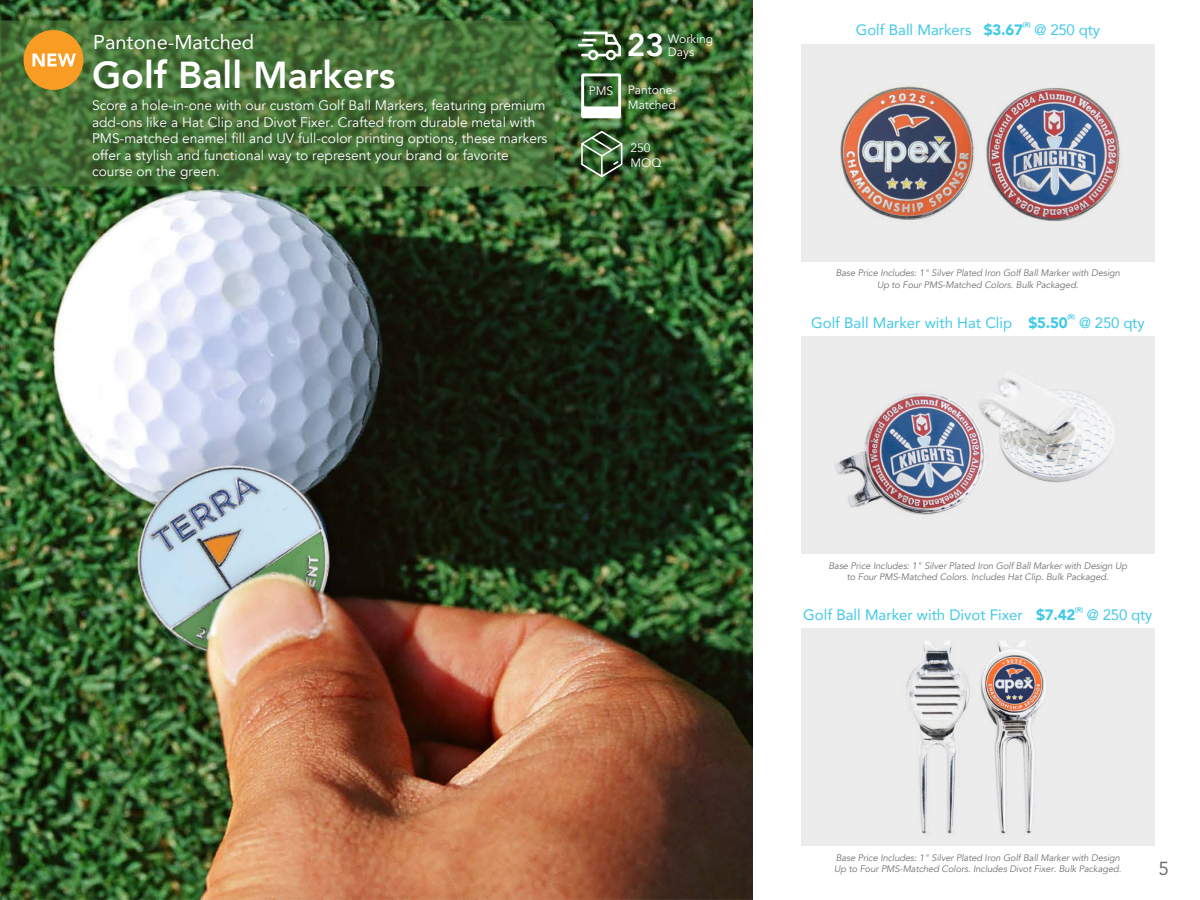
<style>
.page{position:relative;width:1200px;height:900px;background:#fff}
.page>*{position:absolute;margin:0;border:0;box-sizing:border-box;transform-origin:0 0}
.t1{font:800 37.5px "Avenir";color:#fff}
.t2{font:800 31.56px "Avenir";color:#fff}
.t3{font:20px "Avenir";color:#fff}
.t4{font:18.75px "Avenir";color:#717271}
.t5{font:15px "Avenir";color:#41c9e8}
.t6{font:13.75px/16.5px "Avenir";color:#fff}
.t7{font:12.19px/14.6px "Avenir";color:#fff}
.t8{font:italic 9.38px/11.2px "Avenir";letter-spacing:-.01em;color:#717271;text-align:center}
.t9{font:800 6.56px "Avenir";color:#41c9e8}
.s1{font-weight:900}
</style>
<div class="page">
<img style="left:0;top:0;width:752px;height:900px">
<svg style="left:0;top:21px;width:555px;height:165px;background:#487339"></svg>
<div style="left:24px;top:30px;width:59px;height:60px;background:#f89c23;border-radius:50%"></div>
<svg style="left:32px;top:54px;width:44px;height:12px"></svg>
<svg style="left:581px;top:131px;width:41px;height:46px;background:#54754f"></svg>
<svg style="left:581px;top:73px;width:40px;height:45px"></svg>
<svg style="left:578px;top:32px;width:43px;height:28px"></svg>
<img style="left:801px;top:44px;width:353px;height:217px">
<img style="left:801px;top:336px;width:353px;height:218px">
<img style="left:801px;top:629px;width:353px;height:217px">
<img style="left:86px;top:92px;width:475px;height:98px">
<p class="t3" style="left:93px;top:26px;width:162px">Pantone-Matched</p>
<p class="t1" style="left:92px;top:45px;width:305px">Golf Ball Markers</p>
<p class="t6" style="left:92px;top:98px;width:457px">Score a hole-in-one with our custom Golf Ball Markers, featuring premium add-ons like a Hat Clip and Divot Fixer. Crafted from durable metal with PMS-matched enamel fill and UV full-color printing options, these markers offer a stylish and functional way to represent your brand or favorite course on the green.</p>
<p class="t2" style="left:627px;top:20px;width:39px">23</p>
<p class="t7" style="left:668px;top:32px;width:47px;line-height:13px">Working<br>Days</p>
<p class="t7" style="left:589px;top:83px;width:89px;text-align:right">PMS Pantone-<br>Matched</p>
<p class="t7" style="left:630px;top:141px;width:33px">250<br>MOQ</p>
<p class="t5" style="left:856px;top:18px;width:169px">Golf Ball Markers <span class="s1">$3.67</span></p>
<p class="t9" style="left:1023px;top:20px;width:9px">(R)</p>
<p class="t5" style="left:1035px;top:18px;width:67px">@ 250 qty</p>
<p class="t8" style="left:836px;top:268px;width:286px">Base Price Includes: 1" Silver Plated Iron Golf Ball Marker with Design<br>Up to Four PMS-Matched Colors. Bulk Packaged.</p>
<p class="t5" style="left:811px;top:310px;width:258px">Golf Ball Marker with Hat Clip <span class="s1">$5.50</span></p>
<p class="t9" style="left:1067px;top:312px;width:9px">(R)</p>
<p class="t5" style="left:1079px;top:310px;width:67px">@ 250 qty</p>
<p class="t8" style="left:828px;top:560px;width:300px">Base Price Includes: 1" Silver Plated Iron Golf Ball Marker with Design Up to Four PMS-Matched Colors. Includes Hat Clip. Bulk Packaged.</p>
<p class="t5" style="left:803px;top:603px;width:274px">Golf Ball Marker with Divot Fixer <span class="s1">$7.42</span></p>
<p class="t9" style="left:1075px;top:604px;width:9px">(R)</p>
<p class="t5" style="left:1087px;top:603px;width:67px">@ 250 qty</p>
<p class="t8" style="left:834px;top:852px;width:289px;text-align:left">Base Price Includes: 1" Silver Plated Iron Golf Ball Marker with Design<br>Up to Four PMS-Matched Colors. Includes Divot Fixer. Bulk Packaged.</p>
<h3 class="t4" style="left:1159px;top:855px;width:12px">5</h3>
</div>
